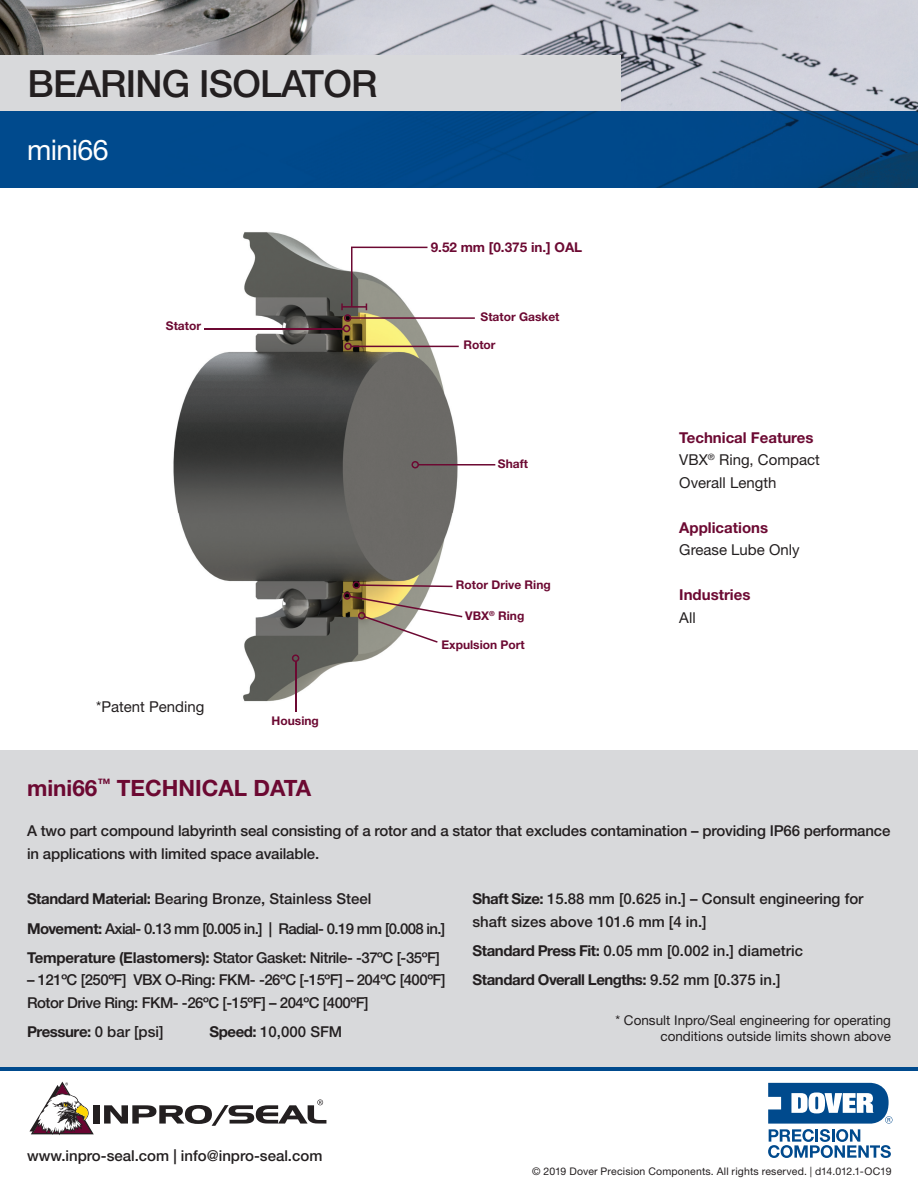
<style>
.page{position:relative;width:918px;height:1188px;background:#fff}
.page>*{position:absolute;margin:0;border:0;box-sizing:border-box;transform-origin:0 0}
.t1{font:500 37.5px "Helvetica Neue LT Std";letter-spacing:-.02em;color:#231f20}
.t2{font:28.5px "Helvetica Neue LT Std";letter-spacing:-.02em;color:#fff}
.t3{font:700 22.5px "Helvetica Neue LT Std";color:#6c0932}
.t4{font:500 15px/22.5px "Helvetica Neue LT Std";letter-spacing:-.01em;color:#231f20}
.t5{font:500 15px/29.2px "Helvetica Neue LT Std";letter-spacing:-.03em;color:#231f20}
.t6{font:15px/22.5px "Helvetica Neue LT Std";color:#231f20}
.t7{font:700 15px "Helvetica Neue LT Std";color:#6c0932}
.t8{font:700 15px "Helvetica Neue LT Std";letter-spacing:-.03em;color:#231f20}
.t9{font:13.5px/16.2px "Helvetica Neue LT Std";color:#231f20;text-align:right}
.t10{font:700 13.5px "Helvetica Neue LT Std";color:#6c0932}
.t11{font:700 12px "Helvetica Neue LT Std";color:#6c0932}
.t12{font:10.5px "Helvetica Neue LT Std";letter-spacing:.015em;color:#231f20}
.s1{font-weight:700;color:#6c0932}
.s2{font-weight:700}
.s3{font-weight:500}
</style>
<div class="page">
<div style="left:0;top:751px;width:918px;height:317px;background:#d8d9db"></div>
<img style="left:0;top:0;width:918px;height:187px">
<div style="left:0;top:56px;width:621px;height:56px;background:#d8d9db"></div>
<svg style="left:768px;top:1083px;width:124px;height:75px"></svg>
<div style="left:93px;top:1105px;width:7px;height:19px;background:#231f20"></div>
<svg style="left:29px;top:1082px;width:65px;height:53px"></svg>
<svg style="left:104px;top:1099px;width:222px;height:27px"></svg>
<hr style="left:0;top:1067px;width:918px;height:3px;background:#004a8d">
<img style="left:173px;top:232px;width:290px;height:478px">
<hr style="left:418px;top:464px;width:77px;height:2px;background:#6c0932">
<svg style="left:411px;top:461px;width:8px;height:7px"></svg>
<hr style="left:295px;top:661px;width:1px;height:51px;background:#6c0932">
<svg style="left:292px;top:654px;width:7px;height:8px"></svg>
<hr style="left:351px;top:346px;width:108px;height:1px;background:#6c0932">
<svg style="left:344px;top:343px;width:8px;height:7px"></svg>
<hr style="left:204px;top:328px;width:140px;height:1px;background:#6c0932">
<hr style="left:351px;top:317px;width:124px;height:2px;background:#6c0932">
<svg style="left:343px;top:581px;width:119px;height:62px"></svg>
<svg style="left:341px;top:247px;width:87px;height:85px"></svg>
<h1 class="t1" style="left:27px;top:70px;width:352px">BEARING ISOLATOR</h1>
<h2 class="t2" style="left:27px;top:139px;width:83px">mini66</h2>
<p class="t11" style="left:166px;top:321px;width:37px">Stator</p>
<p class="t6" style="left:96px;top:697px;width:110px">*Patent Pending</p>
<p class="t11" style="left:272px;top:717px;width:49px">Housing</p>
<h3 class="t3" style="left:27px;top:780px;width:286px">mini66<sup>™</sup> TECHNICAL DATA</h3>
<p class="t10" style="left:431px;top:242px;width:153px">9.52 mm [0.375 in.] OAL</p>
<p class="t11" style="left:481px;top:312px;width:80px">Stator Gasket</p>
<p class="t11" style="left:463px;top:341px;width:34px">Rotor</p>
<p class="t11" style="left:498px;top:459px;width:32px">Shaft</p>
<p class="t11" style="left:456px;top:580px;width:96px">Rotor Drive Ring</p>
<p class="t11" style="left:465px;top:612px;width:61px">VBX<sup>®</sup> Ring</p>
<p class="t11" style="left:442px;top:640px;width:85px">Expulsion Port</p>
<p class="t6" style="left:679px;top:428px;width:142px"><span class="s1">Technical Features<br></span>VBX<sup>®</sup> Ring, Compact<br>Overall Length</p>
<p class="t7" style="left:679px;top:522px;width:90px">Applications</p>
<p class="t6" style="left:679px;top:540px;width:122px">Grease Lube Only</p>
<p class="t7" style="left:679px;top:589px;width:73px">Industries</p>
<p class="t6" style="left:679px;top:608px;width:18px">All</p>
<p class="t4" style="left:27px;top:821px;width:865px">A two part compound labyrinth seal consisting of a rotor and a stator that excludes contamination – providing IP66 performance in applications with limited space available.</p>
<p class="t5" style="left:27px;top:886px;width:420px"><span class="s2">Standard Material:</span> Bearing Bronze, Stainless Steel<br><span class="s2">Movement:</span> Axial- 0.13 mm [0.005 in.] | Radial- 0.19 mm [0.008 in.]<br><span class="s2">Temperature (Elastomers):</span> Stator Gasket: Nitrile- -37ºC [-35ºF]</p>
<p class="t5" style="left:27px;top:970px;width:420px;line-height:22.5px">– 121ºC [250ºF] VBX O-Ring: FKM- -26ºC [-15ºF] – 204ºC [400ºF]<br>Rotor Drive Ring: FKM- -26ºC [-15ºF] – 204ºC [400ºF]</p>
<p class="t8" style="left:27px;top:1026px;width:138px">Pressure: <span class="s3">0 bar [psi]</span></p>
<p class="t4" style="left:209px;top:1022px;width:134px"><span class="s2">Speed:</span> 10,000 SFM</p>
<p class="t4" style="left:472px;top:889px;width:393px"><span class="s2">Shaft Size:</span> 15.88 mm [0.625 in.] – Consult engineering for shaft sizes above 101.6 mm [4 in.]</p>
<p class="t4" style="left:472px;top:938px;width:332px;line-height:29.2px"><span class="s2">Standard Press Fit:</span> 0.05 mm [0.002 in.] diametric<br><span class="s2">Standard Overall Lengths:</span> 9.52 mm [0.375 in.]</p>
<p class="t9" style="left:615px;top:1013px;width:277px">* Consult Inpro/Seal engineering for operating conditions outside limits shown above</p>
<p class="t4" style="left:27px;top:1146px;width:297px">www.inpro-seal.com | info@inpro-seal.com</p>
<p class="t12" style="left:532px;top:1167px;width:361px">© 2019 Dover Precision Components. All rights reserved. | d14.012.1-OC19</p>
</div>
